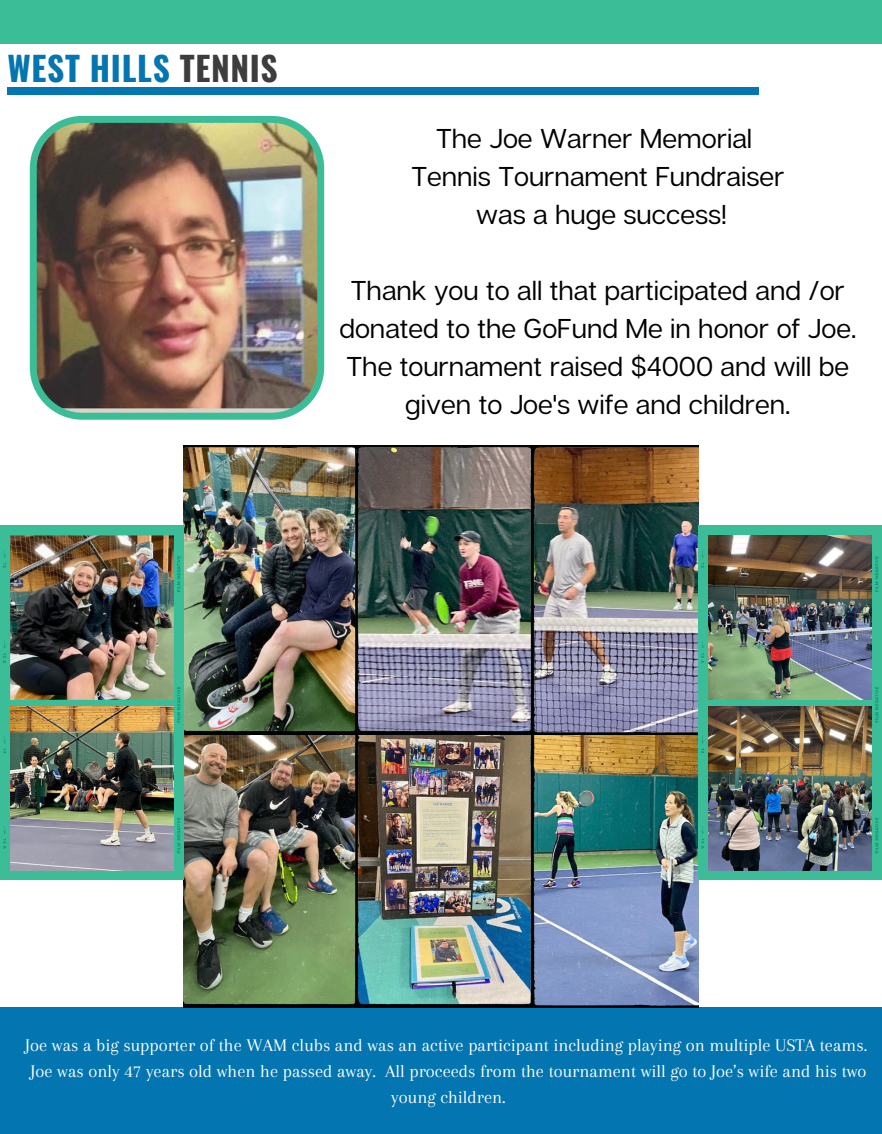
<style>
.page{position:relative;width:882px;height:1134px;background:#fff}
.page>*{position:absolute;margin:0;border:0;box-sizing:border-box;transform-origin:0 0}
.t1{font:700 33.51px "Oswald";letter-spacing:.02em;color:#0375b1}
.t2{font:27.21px/38px "Articulat CF";color:#000;text-align:center}
.t3{font:18.46px/25.8px "Arapey";color:#fff;text-align:center}
.s1{color:#3d3d3d}
</style>
<div class="page">
<div style="left:0;top:0;width:882px;height:43px;background:#3bbd98"></div>
<div style="left:8px;top:88px;width:751px;height:7px;background:#0375b1"></div>
<div style="left:0;top:1008px;width:882px;height:126px;background:#0375b1"></div>
<img style="left:184px;top:735px;width:514px;height:273px">
<img style="left:184px;top:446px;width:514px;height:289px">
<img style="left:30px;top:116px;width:294px;height:304px">
<div style="left:0;top:525px;width:184px;height:355px;background:#3bbd98"></div>
<img style="left:10px;top:853px;width:164px;height:17px">
<img style="left:10px;top:535px;width:164px;height:15px">
<img style="left:3px;top:550px;width:177px;height:303px">
<div style="left:698px;top:525px;width:184px;height:355px;background:#3bbd98"></div>
<img style="left:708px;top:853px;width:164px;height:17px">
<img style="left:708px;top:535px;width:164px;height:15px">
<img style="left:701px;top:550px;width:177px;height:303px">
<p class="t1" style="left:8px;top:42px;width:272px">WEST HILLS <span class="s1">TENNIS</span></p>
<p class="t2" style="left:436px;top:119px;width:318px">The Joe Warner Memorial</p>
<p class="t2" style="left:411px;top:157px;width:375px">Tennis Tournament Fundraiser</p>
<p class="t2" style="left:476px;top:195px;width:252px">was a huge success!</p>
<p class="t2" style="left:339px;top:271px;width:519px">Thank you to all that participated and /or donated to the GoFund Me in honor of Joe.</p>
<p class="t2" style="left:347px;top:347px;width:504px">The tournament raised $4000 and will be given to Joe's wife and children.</p>
<p class="t3" style="left:25px;top:1032px;width:843px">Joe was a big supporter of the WAM clubs and was an active participant including playing on multiple USTA teams.</p>
<p class="t3" style="left:31px;top:1058px;width:837px">Joe was only 47 years old when he passed away. All proceeds from the tournament will go to Joe’s wife and his two young children.</p>
</div>
